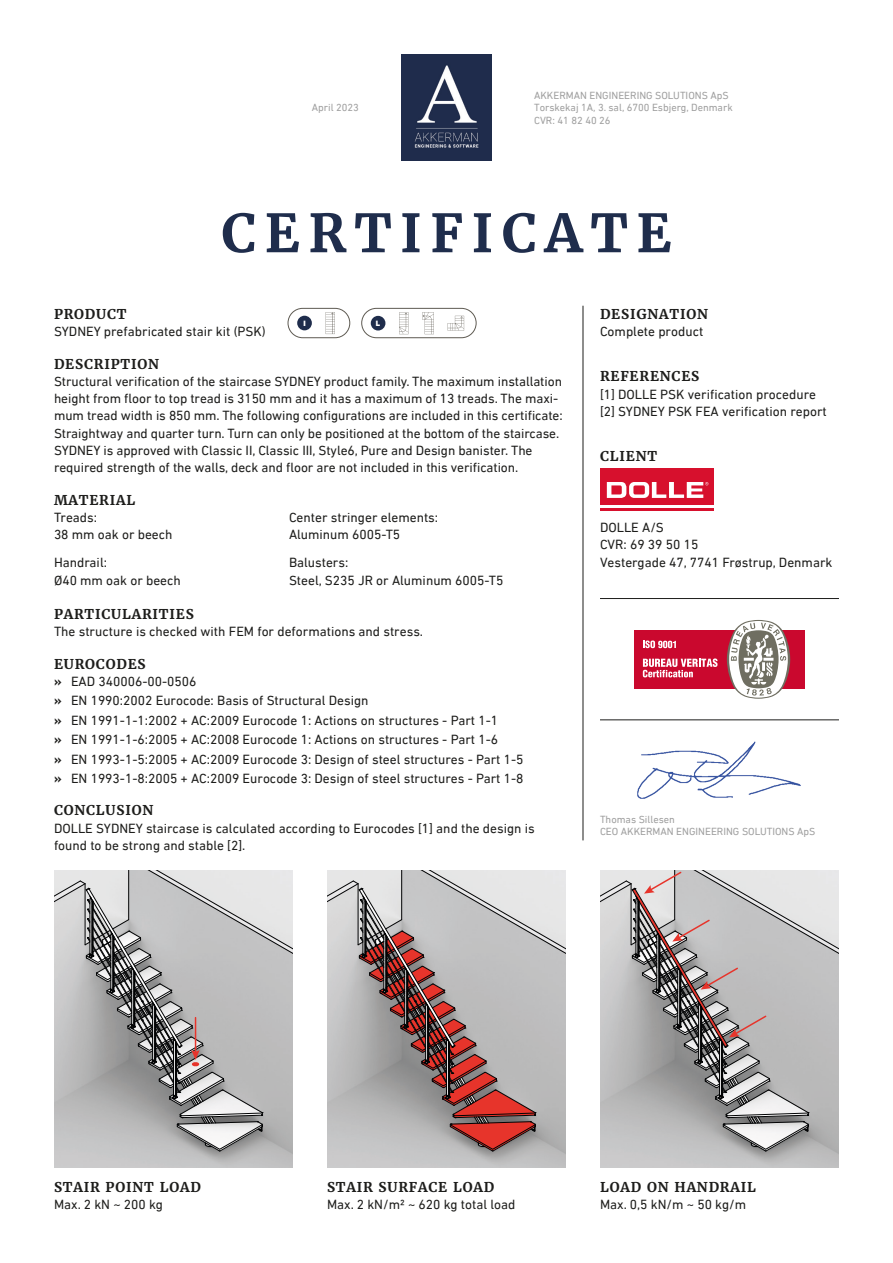
<style>
.page{position:relative;width:893px;height:1263px;background:#fff}
.page>*{position:absolute;margin:0;border:0;box-sizing:border-box;transform-origin:0 0}
.t1{font:700 52.5px "Merriweather";letter-spacing:.16em;color:#1f2d4c}
.t2{font:13.5px/17.2px "DIN Next LT Pro";color:#1d1d1b}
.t3{font:700 13.5px "Merriweather";letter-spacing:.06em;color:#1d1d1b}
.t4{font:10.5px/12.6px "DIN Next LT Pro";color:#9f9f9f}
.t5{font:900 7.8px "DIN Next LT Pro";color:#fff}
.s1{font-weight:700}
</style>
<div class="page">
<img style="left:600px;top:1151px;width:239px;height:17px">
<svg style="left:600px;top:870px;width:239px;height:281px;background:#b4b2b2"></svg>
<img style="left:327px;top:1151px;width:239px;height:17px">
<svg style="left:327px;top:870px;width:239px;height:281px;background:#b3a4a3"></svg>
<img style="left:54px;top:1151px;width:239px;height:17px">
<svg style="left:54px;top:870px;width:239px;height:281px;background:#b4b3b4"></svg>
<img style="left:401px;top:54px;width:91px;height:106px">
<div style="left:600px;top:469px;width:114px;height:42px;background:#d7102d"></div>
<hr style="left:600px;top:505px;width:114px;height:3px;background:#fff">
<svg style="left:607px;top:482px;width:101px;height:16px"></svg>
<hr style="left:583px;top:306px;width:1px;height:534px;background:#1d1d1b">
<div style="left:634px;top:630px;width:170px;height:58px;background:#ca082e"></div>
<svg style="left:727px;top:620px;width:63px;height:79px"></svg>
<svg style="left:643px;top:640px;width:33px;height:8px"></svg>
<svg style="left:643px;top:658px;width:74px;height:19px"></svg>
<hr style="left:600px;top:598px;width:239px;height:1px;background:#1d1d1b">
<hr style="left:600px;top:720px;width:239px;height:1px;background:#1d1d1b">
<div style="left:288px;top:308px;width:62px;height:30px;border:1px solid #5e5a52;border-radius:15px"></div>
<svg style="left:326px;top:312px;width:9px;height:22px"></svg>
<div style="left:297px;top:316px;width:15px;height:14px;background:#1f2d4c;border-radius:50%"></div>
<div style="left:362px;top:308px;width:114px;height:30px;border:1px solid #5e5a52;border-radius:15px"></div>
<svg style="left:399px;top:312px;width:9px;height:22px"></svg>
<svg style="left:422px;top:312px;width:12px;height:22px"></svg>
<svg style="left:448px;top:316px;width:16px;height:15px"></svg>
<div style="left:371px;top:316px;width:14px;height:14px;background:#1f2d4c;border-radius:50%"></div>
<img style="left:637px;top:741px;width:164px;height:58px">
<p class="t4" style="left:312px;top:101px;width:49px">April 2023</p>
<p class="t4" style="left:534px;top:88px;width:196px">AKKERMAN ENGINEERING SOLUTIONS ApS</p>
<p class="t4" style="left:534px;top:101px;width:200px">Torskekaj 1A, 3. sal, 6700 Esbjerg, Denmark</p>
<p class="t4" style="left:534px;top:114px;width:78px">CVR: 41 82 40 26</p>
<p class="t1" style="left:221px;top:200px;width:452px">CERTIFICATE</p>
<p class="t3" style="left:54px;top:305px;width:74px">PRODUCT</p>
<p class="t2" style="left:54px;top:323px;width:213px">SYDNEY prefabricated stair kit (PSK)</p>
<p class="t5" style="left:303px;top:319px;width:4px">I</p>
<p class="t5" style="left:376px;top:319px;width:6px">L</p>
<p class="t3" style="left:54px;top:355px;width:106px">DESCRIPTION</p>
<p class="t2" style="left:54px;top:372px;width:510px">Structural verification of the staircase SYDNEY product family. The maximum installation height from floor to top tread is 3150 mm and it has a maximum of 13 treads. The maxi&shy;mum tread width is 850 mm. The following configurations are included in this certificate:<br>Straightway and quarter turn. Turn can only be positioned at the bottom of the staircase.<br>SYDNEY is approved with Classic II, Classic III, Style6, Pure and Design banister. The required strength of the walls, deck and floor are not included in this verification.</p>
<p class="t3" style="left:54px;top:491px;width:83px">MATERIAL</p>
<p class="t2" style="left:54px;top:508px;width:45px">Treads:</p>
<p class="t2" style="left:54px;top:526px;width:120px">38 mm oak or beech</p>
<p class="t2" style="left:54px;top:554px;width:55px">Handrail:</p>
<p class="t2" style="left:54px;top:571px;width:128px">Ø40 mm oak or beech</p>
<p class="t2" style="left:289px;top:508px;width:151px">Center stringer elements:</p>
<p class="t2" style="left:289px;top:526px;width:113px">Aluminum 6005-T5</p>
<p class="t2" style="left:289px;top:554px;width:61px">Balusters:</p>
<p class="t2" style="left:289px;top:571px;width:216px">Steel, S235 JR or Aluminum 6005-T5</p>
<p class="t3" style="left:54px;top:605px;width:141px">PARTICULARITIES</p>
<p class="t2" style="left:54px;top:623px;width:371px">The structure is checked with FEM for deformations and stress.</p>
<p class="t3" style="left:54px;top:655px;width:93px">EUROCODES</p>
<p class="t2" style="left:54px;top:672px;width:144px"><span class="s1">»</span> EAD 340006-00-0506</p>
<p class="t2" style="left:54px;top:692px;width:316px"><span class="s1">»</span> EN 1990:2002 Eurocode: Basis of Structural Design</p>
<p class="t2" style="left:54px;top:711px;width:446px"><span class="s1">»</span> EN 1991-1-1:2002 + AC:2009 Eurocode 1: Actions on structures - Part 1-1</p>
<p class="t2" style="left:54px;top:731px;width:446px"><span class="s1">»</span> EN 1991-1-6:2005 + AC:2008 Eurocode 1: Actions on structures - Part 1-6</p>
<p class="t2" style="left:54px;top:750px;width:471px"><span class="s1">»</span> EN 1993-1-5:2005 + AC:2009 Eurocode 3: Design of steel structures - Part 1-5</p>
<p class="t2" style="left:54px;top:770px;width:471px"><span class="s1">»</span> EN 1993-1-8:2005 + AC:2009 Eurocode 3: Design of steel structures - Part 1-8</p>
<p class="t3" style="left:54px;top:802px;width:101px">CONCLUSION</p>
<p class="t2" style="left:54px;top:819px;width:482px">DOLLE SYDNEY staircase is calculated according to Eurocodes [1] and the design is found to be strong and stable [2].</p>
<p class="t3" style="left:600px;top:305px;width:109px">DESIGNATION</p>
<p class="t2" style="left:600px;top:323px;width:105px">Complete product</p>
<p class="t3" style="left:600px;top:368px;width:101px">REFERENCES</p>
<p class="t2" style="left:600px;top:385px;width:218px">[1] DOLLE PSK verification procedure</p>
<p class="t2" style="left:600px;top:403px;width:228px">[2] SYDNEY PSK FEA verification report</p>
<p class="t3" style="left:600px;top:448px;width:59px">CLIENT</p>
<p class="t2" style="left:600px;top:519px;width:65px">DOLLE A/S</p>
<p class="t2" style="left:600px;top:536px;width:234px">CVR: 69 39 50 15<br>Vestergade 47, 7741 Frøstrup, Denmark</p>
<p class="t4" style="left:600px;top:813px;width:217px">Thomas Sillesen<br>CEO AKKERMAN ENGINEERING SOLUTIONS ApS</p>
<p class="t3" style="left:54px;top:1178px;width:148px">STAIR POINT LOAD</p>
<p class="t2" style="left:54px;top:1195px;width:111px">Max. 2 kN ~ 200 kg</p>
<p class="t3" style="left:327px;top:1178px;width:169px">STAIR SURFACE LOAD</p>
<p class="t2" style="left:327px;top:1195px;width:190px">Max. 2 kN/m2 ~ 620 kg total load</p>
<p class="t3" style="left:600px;top:1178px;width:157px">LOAD ON HANDRAIL</p>
<p class="t2" style="left:600px;top:1195px;width:148px">Max. 0,5 kN/m ~ 50 kg/m</p>
</div>
